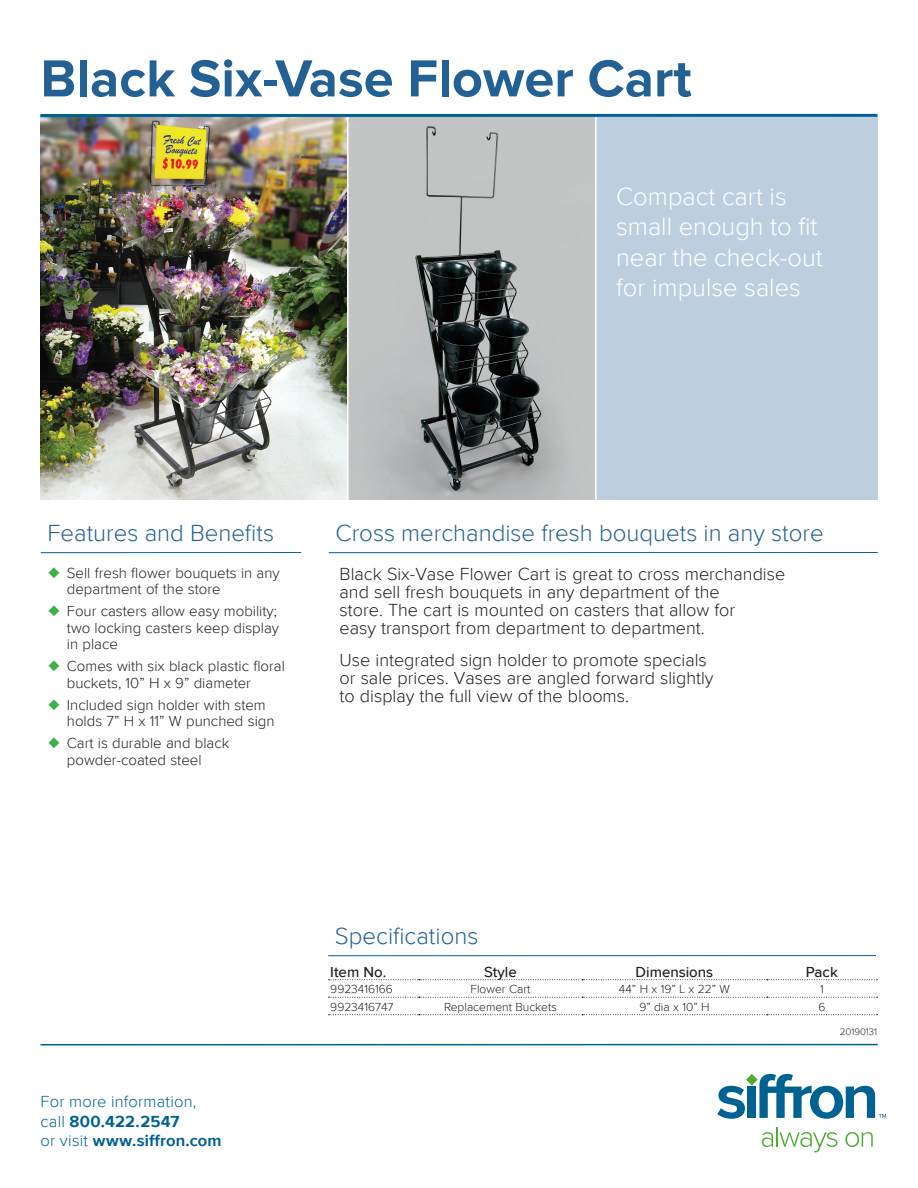
<style>
.page{position:relative;width:918px;height:1188px;background:#fff}
.page>*{position:absolute;margin:0;border:0;box-sizing:border-box;transform-origin:0 0}
.t1{font:700 54px "Proxima Nova";color:#236194}
.F-Paragraph_Style{font:300 25.5px/30.6px "Proxima Nova";color:#fff}
.t2{font:300 24px "Proxima Nova";color:#236194}
.t3{font:300 18px/18px "Proxima Nova";color:#231f20}
.t4{font:300 16.5px/19.8px "Proxima Nova";letter-spacing:.01em;color:#006193}
.t5{font:700 16.5px "Proxima Nova";letter-spacing:.01em;color:#006193}
.t6{font:300 15px/16.5px "Proxima Nova";color:#231f20}
.t7{font:500 15px "Proxima Nova";color:#231f20}
.t8{font:300 12px "Proxima Nova";color:#231f20}
.t9{font:300 9.75px "Proxima Nova";color:#231f20}
.s1{color:#3eb049}
.s2{font-weight:700}
.s3{font-weight:300}
</style>
<div class="page">
<img style="left:40px;top:115px;width:555px;height:385px">
<div style="left:596px;top:118px;width:282px;height:382px;background:#bdcfdf"></div>
<hr style="left:595px;top:116px;width:2px;height:387px;background:#fff">
<hr style="left:347px;top:116px;width:2px;height:387px;background:#fff">
<hr style="left:41px;top:114px;width:837px;height:3px;background:#006193">
<hr style="left:40px;top:1044px;width:838px;height:1px;background:#006193">
<svg style="left:762px;top:1127px;width:75px;height:25px"></svg>
<svg style="left:845px;top:1132px;width:28px;height:15px"></svg>
<svg style="left:717px;top:1074px;width:169px;height:45px"></svg>
<hr style="left:41px;top:552px;width:260px;height:1px;background:#006193">
<hr style="left:329px;top:552px;width:549px;height:1px;background:#006193">
<hr style="left:328px;top:955px;width:548px;height:1px;background:#006193">
<svg style="left:329px;top:1014px;width:549px;height:1px"></svg>
<svg style="left:329px;top:979px;width:549px;height:1px"></svg>
<svg style="left:329px;top:997px;width:549px;height:1px"></svg>
<p class="t1" style="left:40px;top:47px;width:653px">Black Six-Vase Flower Cart</p>
<p class="F-Paragraph_Style" style="left:616px;top:182px;width:208px">Compact cart is small enough to fit near the check-out for impulse sales</p>
<p class="t2" style="left:48px;top:519px;width:228px">Features and Benefits</p>
<p class="t2" style="left:336px;top:519px;width:490px">Cross merchandise fresh bouquets in any store</p>
<p class="t6" style="left:67px;top:565px;width:214px;text-indent:-19px"><span class="s1">◆</span> Sell fresh flower bouquets in any department of the store</p>
<p class="t6" style="left:67px;top:604px;width:214px;text-indent:-19px"><span class="s1">◆</span> Four casters allow easy mobility; two locking casters keep display in place</p>
<p class="t6" style="left:67px;top:658px;width:220px;text-indent:-19px"><span class="s1">◆</span> Comes with six black plastic floral buckets, 10” H x 9” diameter</p>
<p class="t6" style="left:67px;top:697px;width:209px;text-indent:-19px"><span class="s1">◆</span> Included sign holder with stem holds 7” H x 11” W punched sign</p>
<p class="t6" style="left:48px;top:735px;width:183px;text-align:center"><span class="s1">◆</span> Cart is durable and black powder-coated steel</p>
<p class="t3" style="left:340px;top:566px;width:447px">Black Six-Vase Flower Cart is great to cross merchandise and sell fresh bouquets in any department of the<br>store. The cart is mounted on casters that allow for<br>easy transport from department to department.</p>
<p class="t3" style="left:340px;top:651px;width:375px">Use integrated sign holder to promote specials or sale prices. Vases are angled forward slightly to display the full view of the blooms.</p>
<p class="t4" style="left:41px;top:1092px;width:158px">For more information, call <span class="s2">800.422.2547</span></p>
<p class="t5" style="left:41px;top:1131px;width:183px"><span class="s3">or visit</span> www.siffron.com</p>
<p class="t2" style="left:335px;top:922px;width:145px">Specifications</p>
<p class="t7" style="left:330px;top:963px;width:58px">Item No.</p>
<p class="t7" style="left:484px;top:963px;width:34px">Style</p>
<p class="t7" style="left:636px;top:963px;width:79px">Dimensions</p>
<p class="t7" style="left:806px;top:963px;width:33px">Pack</p>
<p class="t8" style="left:330px;top:982px;width:64px">9923416166</p>
<p class="t8" style="left:471px;top:982px;width:61px">Flower Cart</p>
<p class="t8" style="left:619px;top:982px;width:112px">44” H x 19” L x 22” W</p>
<p class="t8" style="left:820px;top:982px;width:5px">1</p>
<p class="t8" style="left:330px;top:1000px;width:65px">9923416747</p>
<p class="t8" style="left:444px;top:1000px;width:114px">Replacement Buckets</p>
<p class="t8" style="left:639px;top:1000px;width:72px">9” dia x 10” H</p>
<p class="t8" style="left:818px;top:1000px;width:9px">6</p>
<p class="t9" style="left:840px;top:1026px;width:39px">20190131</p>
</div>
